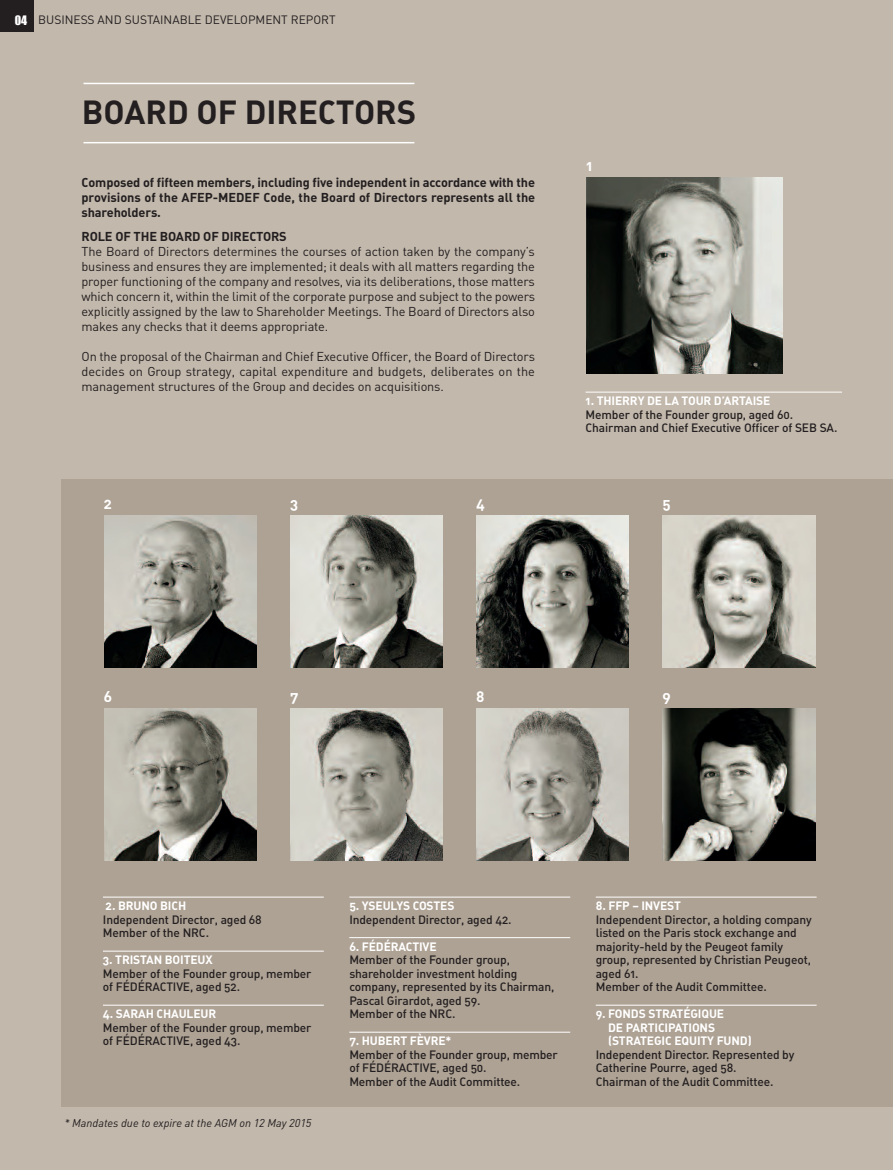
<style>
.page{position:relative;width:893px;height:1170px;background:#fff}
.page>*{position:absolute;margin:0;border:0;box-sizing:border-box;transform-origin:0 0}
.t1{font:33px "DIN Bold Alternate";color:#231f20}
.t2{font:15px "DIN Bold Alternate";color:#fff}
.t3{font:12.75px/15px "DIN";letter-spacing:-.01em;color:#231f20;text-align:justify}
.t4{font:12.75px/15px "DIN Bold Alternate";letter-spacing:-.01em;color:#231f20;text-align:justify}
.t5{font:12px/13.5px "DIN Medium Alternate";letter-spacing:-.01em;color:#231f20}
.t6{font:12px/13.5px "DIN Bold Alternate";letter-spacing:-.01em;color:#fff}
.t7{font:12px "DIN";color:#231f20}
.t8{font:12px "Impact";color:#fff}
.t9{font:italic 11.25px "DIN";color:#231f20}
</style>
<div class="page">
<div style="left:0;top:0;width:893px;height:1169px;background:#c2b8ac"></div>
<div style="left:61px;top:479px;width:832px;height:627px;background:#aea294"></div>
<hr style="left:84px;top:83px;width:330px;height:1px;background:#fff">
<hr style="left:84px;top:142px;width:330px;height:1px;background:#fff">
<img style="left:586px;top:177px;width:197px;height:196px">
<img style="left:104px;top:515px;width:152px;height:152px">
<img style="left:290px;top:515px;width:153px;height:152px">
<img style="left:477px;top:515px;width:152px;height:152px">
<img style="left:663px;top:515px;width:152px;height:152px">
<img style="left:104px;top:708px;width:152px;height:152px">
<img style="left:290px;top:708px;width:153px;height:152px">
<img style="left:477px;top:708px;width:152px;height:152px">
<img style="left:663px;top:708px;width:152px;height:152px">
<hr style="left:103px;top:896px;width:221px;height:1px;background:#fff">
<hr style="left:103px;top:950px;width:221px;height:1px;background:#fff">
<hr style="left:103px;top:1004px;width:221px;height:1px;background:#fff">
<hr style="left:349px;top:896px;width:221px;height:1px;background:#fff">
<hr style="left:349px;top:937px;width:221px;height:1px;background:#fff">
<hr style="left:349px;top:1031px;width:221px;height:1px;background:#fff">
<hr style="left:596px;top:896px;width:221px;height:1px;background:#fff">
<hr style="left:596px;top:1004px;width:221px;height:1px;background:#fff">
<hr style="left:585px;top:392px;width:257px;height:1px;background:#fff">
<div style="left:0;top:0;width:33px;height:32px;background:#231f20"></div>
<p class="t8" style="left:15px;top:13px;width:14px">04</p>
<p class="t7" style="left:38px;top:15px;width:299px">BUSINESS AND SUSTAINABLE DEVELOPMENT REPORT</p>
<h1 class="t1" style="left:82px;top:101px;width:336px">BOARD OF DIRECTORS</h1>
<p class="t4" style="left:82px;top:176px;width:455px">Composed of fifteen members, including five independent in accordance with the provisions of the AFEP-MEDEF Code, the Board of Directors represents all the shareholders.</p>
<p class="t4" style="left:82px;top:230px;width:207px">ROLE OF THE BOARD OF DIRECTORS</p>
<p class="t3" style="left:82px;top:245px;width:455px">The Board of Directors determines the courses of action taken by the company’s business and ensures they are implemented; it deals with all matters regarding the proper functioning of the company and resolves, via its deliberations, those matters which concern it, within the limit of the corporate purpose and subject to the powers explicitly assigned by the law to Shareholder Meetings. The Board of Directors also makes any checks that it deems appropriate.</p>
<p class="t3" style="left:82px;top:350px;width:455px">On the proposal of the Chairman and Chief Executive Officer, the Board of Directors decides on Group strategy, capital expenditure and budgets, deliberates on the management structures of the Group and decides on acquisitions.</p>
<p class="t2" style="left:586px;top:160px;width:8px">1</p>
<p class="t6" style="left:586px;top:395px;width:186px">1. THIERRY DE LA TOUR D’ARTAISE</p>
<p class="t5" style="left:586px;top:409px;width:253px">Member of the Founder group, aged 60.<br>Chairman and Chief Executive Officer of SEB SA.</p>
<p class="t2" style="left:104px;top:498px;width:10px">2</p>
<p class="t2" style="left:290px;top:498px;width:10px">3</p>
<p class="t2" style="left:476px;top:498px;width:10px">4</p>
<p class="t2" style="left:662px;top:498px;width:10px">5</p>
<p class="t2" style="left:104px;top:691px;width:10px">6</p>
<p class="t2" style="left:290px;top:691px;width:10px">7</p>
<p class="t2" style="left:476px;top:691px;width:10px">8</p>
<p class="t2" style="left:662px;top:691px;width:10px">9</p>
<p class="t6" style="left:106px;top:900px;width:82px">2. BRUNO BICH</p>
<p class="t5" style="left:103px;top:913px;width:160px">Independent Director, aged 68<br>Member of the NRC.</p>
<p class="t6" style="left:103px;top:954px;width:111px">3. TRISTAN BOITEUX</p>
<p class="t5" style="left:103px;top:967px;width:210px">Member of the Founder group, member of FÉDÉRACTIVE, aged 52.</p>
<p class="t6" style="left:103px;top:1008px;width:115px">4. SARAH CHAULEUR</p>
<p class="t5" style="left:103px;top:1021px;width:210px">Member of the Founder group, member of FÉDÉRACTIVE, aged 43.</p>
<p class="t9" style="left:64px;top:1118px;width:249px">* Mandates due to expire at the AGM on 12 May 2015</p>
<p class="t6" style="left:349px;top:900px;width:107px">5. YSEULYS COSTES</p>
<p class="t5" style="left:349px;top:913px;width:164px">Independent Director, aged 42.</p>
<p class="t6" style="left:349px;top:940px;width:89px">6. FÉDÉRACTIVE</p>
<p class="t5" style="left:349px;top:954px;width:206px">Member of the Founder group, shareholder investment holding company, represented by its Chairman,<br>Pascal Girardot, aged 59.<br>Member of the NRC.</p>
<p class="t6" style="left:349px;top:1035px;width:104px">7. HUBERT FÈVRE*</p>
<p class="t5" style="left:349px;top:1048px;width:210px">Member of the Founder group, member of FÉDÉRACTIVE, aged 50.<br>Member of the Audit Committee.</p>
<p class="t6" style="left:596px;top:900px;width:87px">8. FFP – INVEST</p>
<p class="t5" style="left:596px;top:913px;width:218px">Independent Director, a holding company listed on the Paris stock exchange and majority-held by the Peugeot family group, represented by Christian Peugeot, aged 61.<br>Member of the Audit Committee.</p>
<p class="t6" style="left:608px;top:1008px;width:145px;text-indent:-12px">9. FONDS STRATÉGIQUE<br>DE PARTICIPATIONS (STRATEGIC EQUITY FUND)</p>
<p class="t5" style="left:596px;top:1048px;width:200px">Independent Director. Represented by<br>Catherine Pourre, aged 58.<br>Chairman of the Audit Committee.</p>
</div>
